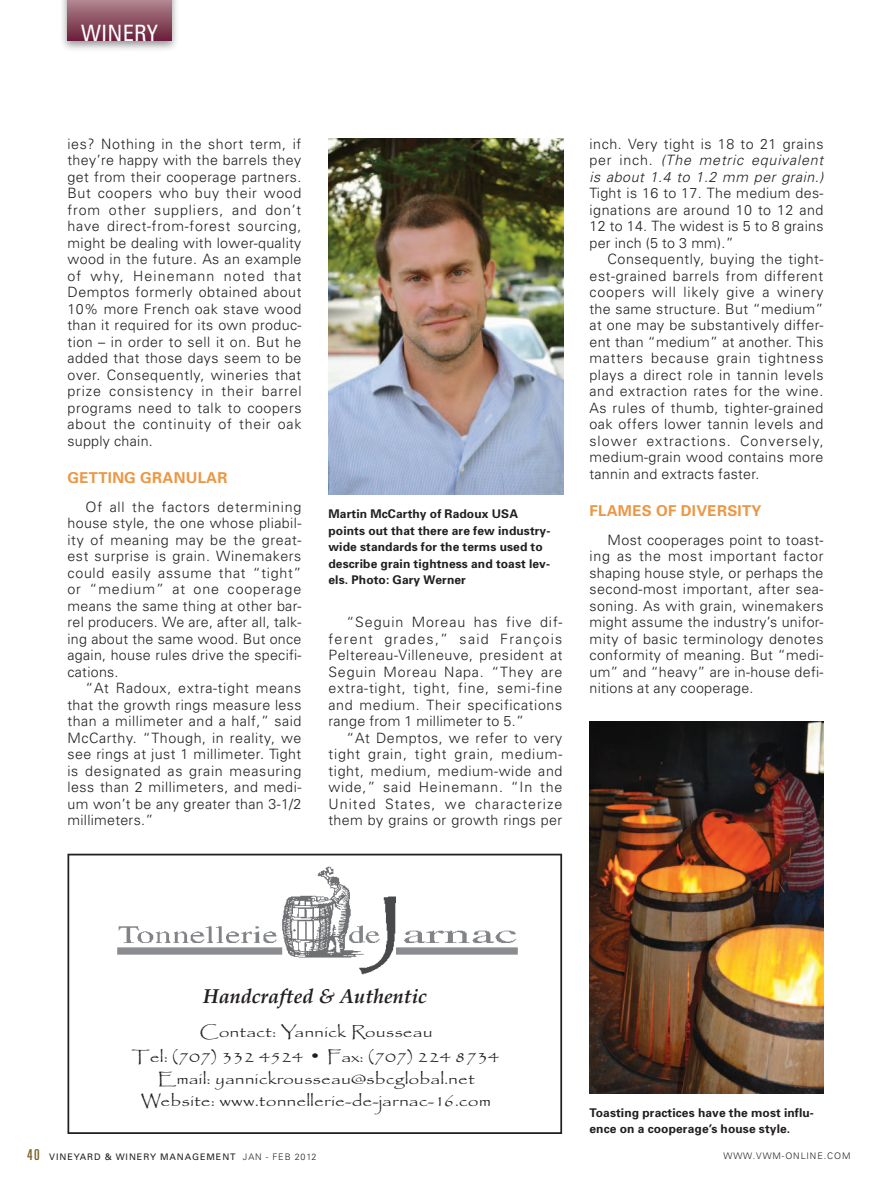
<style>
.page{position:relative;width:891px;height:1188px;background:#fff}
.page>*{position:absolute;margin:0;border:0;box-sizing:border-box;transform-origin:0 0}
.Caption_R{font:condensed 22.5px "Univers";letter-spacing:.005em;color:#fff}
.t1{font:20.25px "Palatino Bold Italic Os F";color:#231f20}
.t2{font:19.2px/22.5px "Papyrus ICG";color:#231f20;text-align:center;scale:1.2 1}
.Body_Subhead_MAN_R{font:700 15px "Univers";letter-spacing:.02em;color:#eb9745}
.Body_Standard_R{font:300 14.25px/16.5px "Univers";letter-spacing:.025em;color:#231f20;text-align:justify}
.Caption_R-2{font:700 12px/16.5px "Univers";letter-spacing:.01em;color:#231f20}
.t3{font:9px "Univers";letter-spacing:.1em;color:#231f20}
.t4{font:300 9px "Univers";letter-spacing:.1em;color:#231f20}
.s1{font-style:italic}
.s2{font-stretch:ultra-condensed;font-size:15px;color:#7b6329}
.s3{font-weight:300}
</style>
<div class="page">
<img style="left:589px;top:721px;width:235px;height:372px">
<img style="left:329px;top:138px;width:235px;height:357px">
<svg style="left:67px;top:854px;width:495px;height:280px"></svg>
<div style="left:59px;top:0;width:121px;height:52px;background:#231f20;opacity:.5"></div>
<div style="left:68px;top:0;width:104px;height:40px;background:linear-gradient(to bottom,#b1858f,#6d233d)"></div>
<p class="Caption_R" style="left:81px;top:18px;width:79px">WINERY</p>
<p class="Body_Standard_R" style="left:68px;top:135px;width:236px">ies? Nothing in the short term, if they’re happy with the barrels they get from their cooperage partners.<br>But coopers who buy their wood from other suppliers, and don’t have direct-from-forest sourcing, might be dealing with lower-quality wood in the future. As an example of why, Heinemann noted that Demptos formerly obtained about 10% more French oak stave wood than it required for its own produc&shy;tion – in order to sell it on. But he added that those days seem to be over. Consequently, wineries that prize consistency in their barrel programs need to talk to coopers about the continuity of their oak supply chain.</p>
<p class="Body_Subhead_MAN_R" style="left:68px;top:468px;width:161px">GETTING GRANULAR</p>
<p class="Body_Standard_R" style="left:68px;top:498px;width:236px;text-indent:18px">Of all the factors determining house style, the one whose pliabil&shy;ity of meaning may be the great&shy;est surprise is grain. Winemakers could easily assume that “tight” or “medium” at one cooperage means the same thing at other bar&shy;rel producers. We are, after all, talk&shy;ing about the same wood. But once again, house rules drive the specifi&shy;cations.</p>
<p class="Body_Standard_R" style="left:68px;top:679px;width:236px;text-indent:18px">“At Radoux, extra-tight means that the growth rings measure less than a millimeter and a half,” said McCarthy. “Though, in reality, we see rings at just 1 millimeter. Tight is designated as grain measuring less than 2 millimeters, and medi&shy;um won’t be any greater than 3-1/2 millimeters.”</p>
<p class="Caption_R-2" style="left:328px;top:505px;width:223px">Martin McCarthy of Radoux USA points out that there are few industry&shy;wide standards for the terms used to describe grain tightness and toast lev&shy;els. Photo: Gary Werner</p>
<p class="Body_Standard_R" style="left:328px;top:613px;width:236px;text-indent:18px">“Seguin Moreau has five dif&shy;ferent grades,” said François Peltereau-Villeneuve, president at Seguin Moreau Napa. “They are extra-tight, tight, fine, semi-fine and medium. Their specifications range from 1 millimeter to 5.”</p>
<p class="Body_Standard_R" style="left:328px;top:729px;width:236px;text-indent:18px">“At Demptos, we refer to very tight grain, tight grain, medium&shy;tight, medium, medium-wide and wide,” said Heinemann. “In the United States, we characterize them by grains or growth rings per</p>
<p class="Body_Standard_R" style="left:590px;top:135px;width:236px">inch. Very tight is 18 to 21 grains per inch. <span class="s1">(The metric equivalent is about 1.4 to 1.2 mm per grain.)<br></span>Tight is 16 to 17. The medium des&shy;ignations are around 10 to 12 and 12 to 14. The widest is 5 to 8 grains per inch (5 to 3 mm).”</p>
<p class="Body_Standard_R" style="left:590px;top:250px;width:236px;text-indent:18px">Consequently, buying the tight&shy;est-grained barrels from different coopers will likely give a winery the same structure. But “medium” at one may be substantively differ&shy;ent than “medium” at another. This matters because grain tightness plays a direct role in tannin levels and extraction rates for the wine.<br>As rules of thumb, tighter-grained oak offers lower tannin levels and slower extractions. Conversely, medium-grain wood contains more tannin and extracts faster.</p>
<p class="Body_Subhead_MAN_R" style="left:590px;top:501px;width:174px">FLAMES OF DIVERSITY</p>
<p class="Body_Standard_R" style="left:590px;top:531px;width:236px;text-indent:18px">Most cooperages point to toast&shy;ing as the most important factor shaping house style, or perhaps the second-most important, after sea&shy;soning. As with grain, winemakers might assume the industry’s unifor&shy;mity of basic terminology denotes conformity of meaning. But “medi&shy;um” and “heavy” are in-house defi&shy;nitions at any cooperage.</p>
<p class="t1" style="left:203px;top:984px;width:225px">Handcrafted &amp; Authentic</p>
<p class="t2" style="left:132px;top:1046px;width:308px">Tel: (707) 332 4524 • Fax: (707) 224 8734</p>
<p class="t2" style="left:199px;top:1022px;width:196px">Contact: Yannick Rousseau</p>
<p class="t2" style="left:141px;top:1068px;width:293px">Email: yannickrousseau@sbcglobal.net<br>Website: www.tonnellerie-de-jarnac-16.com</p>
<p class="Caption_R-2" style="left:589px;top:1104px;width:226px">Toasting practices have the most influ&shy;ence on a cooperage’s house style.</p>
<p class="t3" style="left:27px;top:1151px;width:291px"><span class="s2">40</span> VINEYARD &amp; WINERY MANAGEMENT <span class="s3">JAN - FEB 2012</span></p>
<p class="t4" style="left:724px;top:1151px;width:128px">WWW.VWM-ONLINE.COM</p>
</div>
